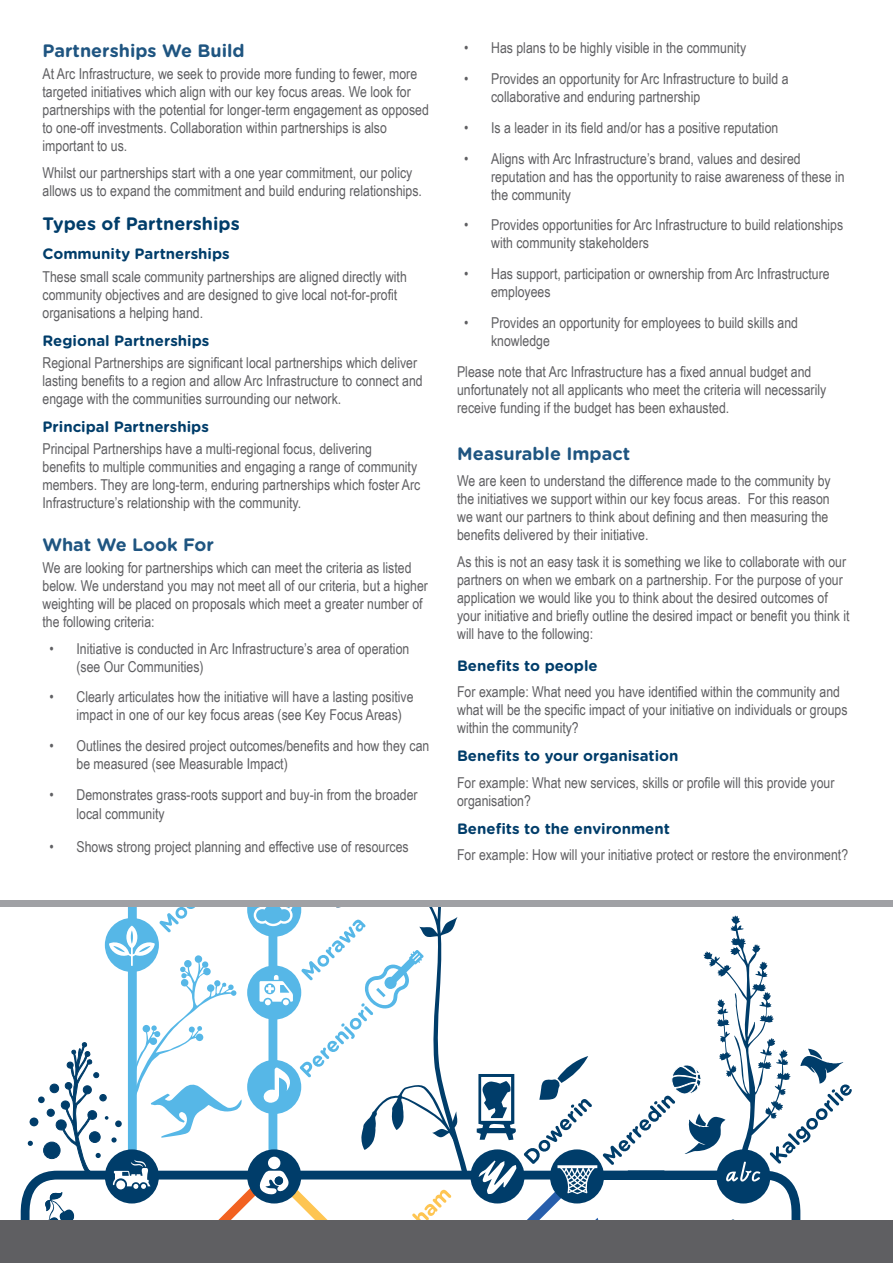
<style>
.page{position:relative;width:893px;height:1263px;background:#fff}
.page>*{position:absolute;margin:0;border:0;box-sizing:border-box;transform-origin:0 0}
.t1{font:700 18px "Gotham Rounded";color:#1f5581}
.t2{font:700 18px "Gotham Rounded";color:#003d6a}
.t3{font:15px/18px "Arial Narrow";color:#5f5f62}
.t4{font:700 15px "Gotham Rounded";color:#003d6a}
</style>
<div class="page">
<div style="left:0;top:900px;width:893px;height:6px;background:#a0a1a5"></div>
<svg style="left:20px;top:1143px;width:22px;height:77px"></svg>
<div style="left:30px;top:1117px;width:8px;height:9px;background:#003d6a;border-radius:50%"></div>
<div style="left:38px;top:1096px;width:7px;height:7px;background:#003d6a;border-radius:50%"></div>
<svg style="left:28px;top:1141px;width:5px;height:5px"></svg>
<svg style="left:42px;top:907px;width:810px;height:313px"></svg>
<div style="left:0;top:1220px;width:893px;height:43px;background:#5f5f62"></div>
<p class="t1" style="left:43px;top:37px;width:204px">Partnerships We Build</p>
<p class="t3" style="left:43px;top:64px;width:388px">At Arc Infrastructure, we seek to provide more funding to fewer, more targeted initiatives which align with our key focus areas. We look for partnerships with the potential for longer-term engagement as opposed to one-off investments. Collaboration within partnerships is also important to us.</p>
<p class="t3" style="left:43px;top:163px;width:381px">Whilst our partnerships start with a one year commitment, our policy allows us to expand the commitment and build enduring relationships.</p>
<p class="t2" style="left:43px;top:210px;width:199px">Types of Partnerships</p>
<p class="t4" style="left:43px;top:243px;width:189px">Community Partnerships</p>
<p class="t3" style="left:43px;top:267px;width:366px">These small scale community partnerships are aligned directly with community objectives and are designed to give local not-for-profit organisations a helping hand.</p>
<p class="t4" style="left:43px;top:329px;width:168px">Regional Partnerships</p>
<p class="t3" style="left:43px;top:353px;width:382px">Regional Partnerships are significant local partnerships which deliver lasting benefits to a region and allow Arc Infrastructure to connect and engage with the communities surrounding our network.</p>
<p class="t4" style="left:43px;top:416px;width:168px">Principal Partnerships</p>
<p class="t3" style="left:43px;top:439px;width:379px">Principal Partnerships have a multi-regional focus, delivering<br>benefits to multiple communities and engaging a range of community members. They are long-term, enduring partnerships which foster Arc Infrastructure’s relationship with the community.</p>
<p class="t1" style="left:43px;top:531px;width:173px">What We Look For</p>
<p class="t3" style="left:43px;top:558px;width:387px">We are looking for partnerships which can meet the criteria as listed below. We understand you may not meet all of our criteria, but a higher weighting will be placed on proposals which meet a greater number of the following criteria:</p>
<p class="t3" style="left:77px;top:639px;width:334px;text-indent:-27px">• Initiative is conducted in Arc Infrastructure’s area of operation (see Our Communities)</p>
<p class="t3" style="left:77px;top:687px;width:339px;text-indent:-27px">• Clearly articulates how the initiative will have a lasting positive impact in one of our key focus areas (see Key Focus Areas)</p>
<p class="t3" style="left:77px;top:736px;width:354px;text-indent:-27px">• Outlines the desired project outcomes/benefits and how they can be measured (see Measurable Impact)</p>
<p class="t3" style="left:77px;top:784px;width:343px;line-height:19.5px;text-indent:-27px">• Demonstrates grass-roots support and buy-in from the broader local community</p>
<p class="t3" style="left:50px;top:837px;width:361px">• Shows strong project planning and effective use of resources</p>
<p class="t3" style="left:464px;top:39px;width:283px">• Has plans to be highly visible in the community</p>
<p class="t3" style="left:491px;top:69px;width:299px;text-indent:-27px">• Provides an opportunity for Arc Infrastructure to build a collaborative and enduring partnership</p>
<p class="t3" style="left:464px;top:118px;width:316px">• Is a leader in its field and/or has a positive reputation</p>
<p class="t3" style="left:491px;top:149px;width:355px;text-indent:-27px">• Aligns with Arc Infrastructure’s brand, values and desired reputation and has the opportunity to raise awareness of these in the community</p>
<p class="t3" style="left:491px;top:216px;width:354px;text-indent:-27px">• Provides opportunities for Arc Infrastructure to build relationships with community stakeholders</p>
<p class="t3" style="left:491px;top:264px;width:340px;text-indent:-27px">• Has support, participation or ownership from Arc Infrastructure employees</p>
<p class="t3" style="left:491px;top:313px;width:308px;text-indent:-27px">• Provides an opportunity for employees to build skills and knowledge</p>
<p class="t3" style="left:457px;top:362px;width:371px">Please note that Arc Infrastructure has a fixed annual budget and unfortunately not all applicants who meet the criteria will necessarily receive funding if the budget has been exhausted.</p>
<p class="t1" style="left:457px;top:440px;width:175px">Measurable Impact</p>
<p class="t3" style="left:457px;top:471px;width:375px">We are keen to understand the difference made to the community by the initiatives we support within our key focus areas. For this reason we want our partners to think about defining and then measuring the benefits delivered by their initiative.</p>
<p class="t3" style="left:457px;top:552px;width:394px">As this is not an easy task it is something we like to collaborate with our partners on when we embark on a partnership. For the purpose of your application we would like you to think about the desired outcomes of your initiative and briefly outline the desired impact or benefit you think it will have to the following:</p>
<p class="t4" style="left:457px;top:654px;width:142px">Benefits to people</p>
<p class="t3" style="left:457px;top:682px;width:392px">For example: What need you have identified within the community and what will be the specific impact of your initiative on individuals or groups within the community?</p>
<p class="t4" style="left:457px;top:745px;width:223px">Benefits to your organisation</p>
<p class="t3" style="left:457px;top:773px;width:379px">For example: What new services, skills or profile will this provide your organisation?</p>
<p class="t4" style="left:457px;top:817px;width:214px">Benefits to the environment</p>
<p class="t3" style="left:457px;top:845px;width:393px">For example: How will your initiative protect or restore the environment?</p>
</div>
